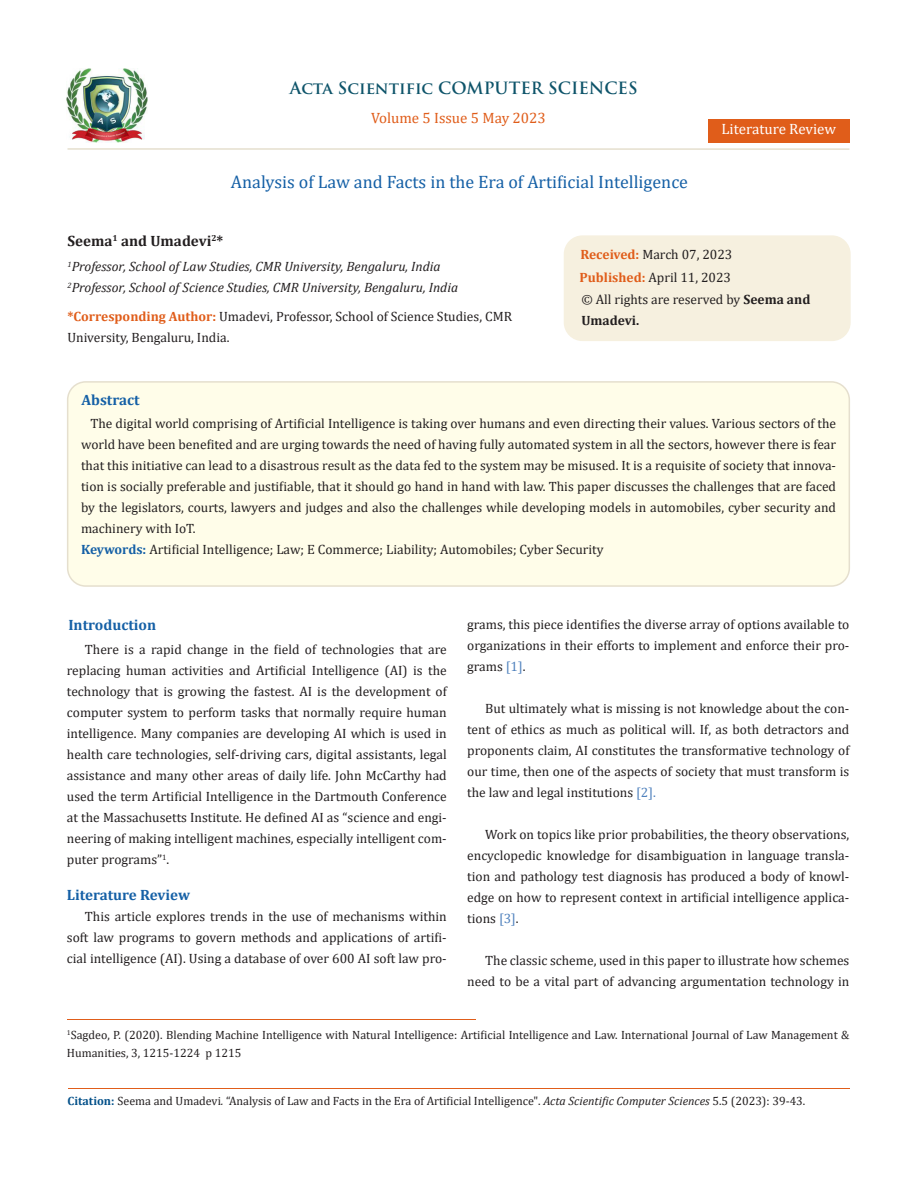
<style>
.page{position:relative;width:917px;height:1188px;background:#fff}
.page>*{position:absolute;margin:0;border:0;box-sizing:border-box;transform-origin:0 0}
.t1{font:18px "Cambria";color:#1560a6}
.t2{font:700 16.5px "Trajan Pro";color:#0e546a}
.t3{font:700 15px "Cambria";color:#1560a6}
.t4{font:15px "Cambria";color:#e05d1a}
.t5{font:700 15px "Cambria";color:#231f20}
.t6{font:15px "Cambria";color:#fff}
.t7{font:13.5px/21px "Cambria";color:#231f20;text-align:justify}
.t8{font:italic 13.5px "Cambria";color:#231f20}
.t9{font:12px/18px "Cambria";color:#231f20}
.s1{font-weight:700;color:#e05d1a}
.s2{font-weight:700}
.s3{font-weight:700;color:#1560a6}
.s4{color:#4f81bd}
.s5{font-weight:700;color:#035089}
.s6{font-style:italic}
</style>
<div class="page">
<img style="left:67px;top:68px;width:80px;height:74px">
<div style="left:708px;top:119px;width:141px;height:23px;background:#e05d1a"></div>
<div style="left:564px;top:236px;width:285px;height:104px;background:#f6f0df;border-radius:18px"></div>
<div style="left:563px;top:235px;width:287px;height:106px;border:2px solid #f6f0df;border-radius:18px"></div>
<div style="left:68px;top:382px;width:781px;height:204px;background:#fffde9;border-radius:18px"></div>
<div style="left:67px;top:381px;width:783px;height:206px;border:2px solid #e5dfce;border-radius:18px"></div>
<hr style="left:68px;top:1088px;width:781px;height:1px;background:#e05d1a">
<hr style="left:67px;top:148px;width:782px;height:2px;background:#e5dfce">
<hr style="left:67px;top:1020px;width:408px;height:1px;background:#e05d1a">
<p class="t2" style="left:290px;top:77px;width:349px">Acta Scientific COMPUTER SCIENCES</p>
<p class="t4" style="left:371px;top:109px;width:176px">Volume 5 Issue 5 May 2023</p>
<p class="t1" style="left:231px;top:171px;width:458px">Analysis of Law and Facts in the Era of Artificial Intelligence</p>
<p class="t6" style="left:721px;top:120px;width:116px">Literature Review</p>
<p class="t5" style="left:67px;top:230px;width:157px">Seema<sup>1</sup> and Umadevi<sup>2</sup>*</p>
<p class="t8" style="left:67px;top:257px;width:374px"><sup>1</sup>Professor, School of Law Studies, CMR University, Bengaluru, India</p>
<p class="t8" style="left:67px;top:278px;width:392px"><sup>2</sup>Professor, School of Science Studies, CMR University, Bengaluru, India</p>
<p class="t7" style="left:67px;top:306px;width:446px"><span class="s1">*Corresponding Author:</span> Umadevi, Professor, School of Science Studies, CMR<br>University, Bengaluru, India.</p>
<p class="t7" style="left:580px;top:244px;width:153px"><span class="s1">Received:</span> March 07, 2023</p>
<p class="t7" style="left:579px;top:267px;width:153px"><span class="s1">Published:</span> April 11, 2023</p>
<p class="t7" style="left:581px;top:289px;width:230px">© All rights are reserved by <span class="s2">Seema and<br>Umadevi.</span></p>
<p class="t3" style="left:81px;top:390px;width:60px">Abstract</p>
<p class="t7" style="left:81px;top:413px;width:756px;text-indent:9px">The digital world comprising of Artificial Intelligence is taking over humans and even directing their values. Various sectors of the world have been benefited and are urging towards the need of having fully automated system in all the sectors, however there is fear that this initiative can lead to a disastrous result as the data fed to the system may be misused. It is a requisite of society that innova&shy;tion is socially preferable and justifiable, that it should go hand in hand with law. This paper discusses the challenges that are faced by the legislators, courts, lawyers and judges and also the challenges while developing models in automobiles, cyber security and machinery with IoT.</p>
<p class="t7" style="left:81px;top:539px;width:524px"><span class="s3">Keywords:</span> Artificial Intelligence; Law; E Commerce; Liability; Automobiles; Cyber Security</p>
<p class="t3" style="left:68px;top:614px;width:89px">Introduction</p>
<p class="t7" style="left:67px;top:639px;width:381px;text-indent:18px">There is a rapid change in the field of technologies that are replacing human activities and Artificial Intelligence (AI) is the technology that is growing the fastest. AI is the development of computer system to perform tasks that normally require human intelligence. Many companies are developing AI which is used in health care technologies, self-driving cars, digital assistants, legal assistance and many other areas of daily life. John McCarthy had used the term Artificial Intelligence in the Dartmouth Conference at the Massachusetts Institute. He defined AI as “science and engi&shy;neering of making intelligent machines, especially intelligent com&shy;puter programs”<sup>1</sup>.</p>
<p class="t3" style="left:67px;top:885px;width:125px">Literature Review</p>
<p class="t7" style="left:67px;top:906px;width:381px;text-indent:18px">This article explores trends in the use of mechanisms within soft law programs to govern methods and applications of artifi&shy;cial intelligence (AI). Using a database of over 600 AI soft law pro-</p>
<p class="t7" style="left:467px;top:614px;width:384px">grams, this piece identifies the diverse array of options available to organizations in their efforts to implement and enforce their pro&shy;grams <span class="s4">[1]</span>.</p>
<p class="t7" style="left:467px;top:698px;width:384px;text-indent:18px">But ultimately what is missing is not knowledge about the con&shy;tent of ethics as much as political will. If, as both detractors and proponents claim, AI constitutes the transformative technology of our time, then one of the aspects of society that must transform is the law and legal institutions <span class="s4">[2].</span></p>
<p class="t7" style="left:467px;top:824px;width:384px;text-indent:18px">Work on topics like prior probabilities, the theory observations, encyclopedic knowledge for disambiguation in language transla&shy;tion and pathology test diagnosis has produced a body of knowl&shy;edge on how to represent context in artificial intelligence applica&shy;tions <span class="s4">[3]</span>.</p>
<p class="t7" style="left:467px;top:950px;width:384px;text-align:right">The classic scheme, used in this paper to illustrate how schemes need to be a vital part of advancing argumentation technology in</p>
<p class="t9" style="left:67px;top:1026px;width:784px"><sup>1</sup>Sagdeo, P. (2020). Blending Machine Intelligence with Natural Intelligence: Artificial Intelligence and Law. International Journal of Law Management &amp;<br>Humanities, 3, 1215-1224 p 1215</p>
<p class="t9" style="left:68px;top:1092px;width:739px"><span class="s5">Citation:</span> Seema and Umadevi<span class="s6">.</span> “Analysis of Law and Facts in the Era of Artificial Intelligence". <span class="s6">Acta Scientific Computer Sciences</span> 5.5 (2023): 39-43.</p>
</div>
